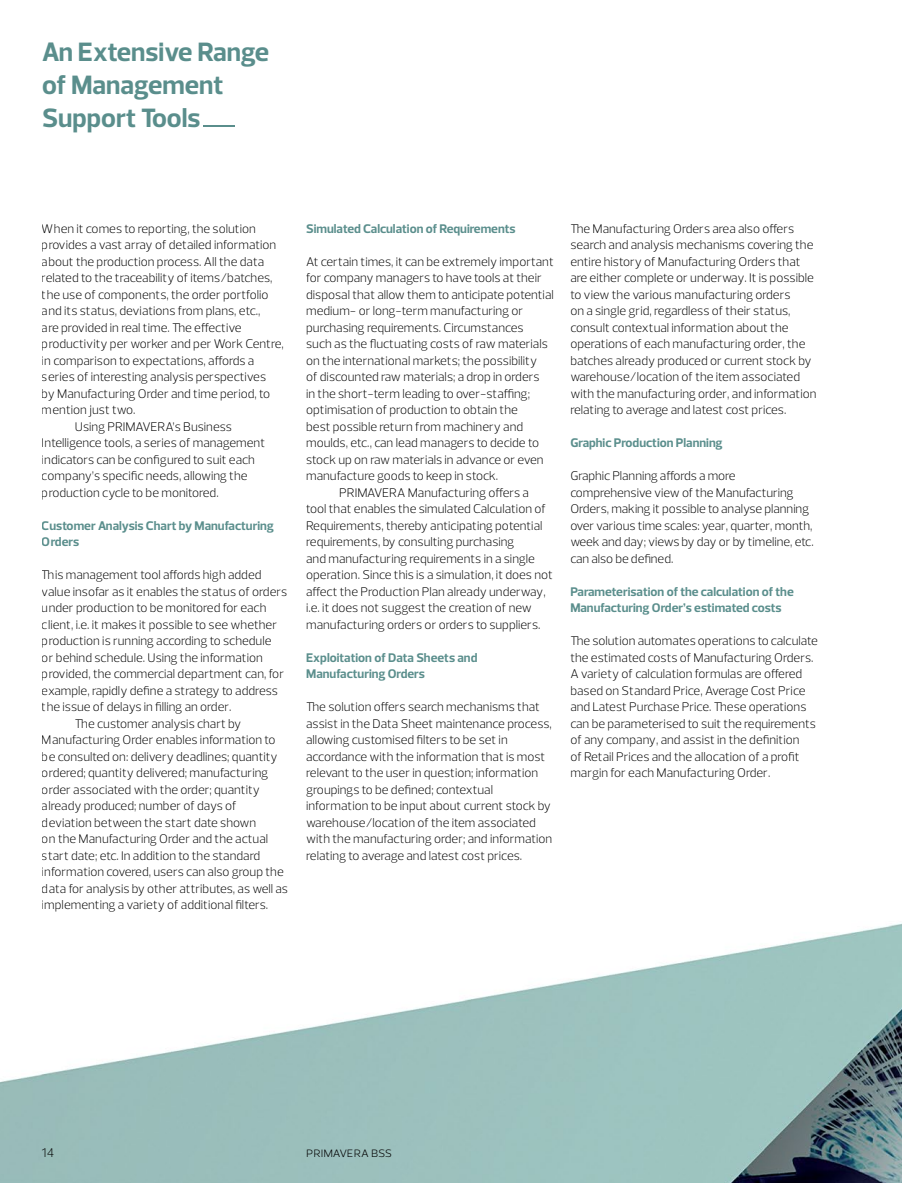
<style>
.page{position:relative;width:902px;height:1183px;background:#fff}
.page>*{position:absolute;margin:0;border:0;box-sizing:border-box;transform-origin:0 0}
.t1{font:700 27px/33px "Prelo";color:#5a8e8c}
.t2{font:300 12.75px/16.5px "Prelo";color:#000}
.t3{font:700 12.75px/16.5px "Prelo";color:#5a8e8c}
</style>
<div class="page">
<img style="left:0;top:125px;width:901px;height:1057px">
<hr style="left:203px;top:125px;width:31px;height:2px;background:#5a8e8c">
<h1 class="t1" style="left:42px;top:36px;width:229px">An Extensive Range of Management<br>Support Tools</h1>
<p class="t2" style="left:42px;top:220px;width:215px">When it comes to reporting, the solution</p>
<p class="t2" style="left:42px;top:236px;width:236px">provides a vast array of detailed information</p>
<p class="t2" style="left:42px;top:253px;width:224px">about the production process. All the data</p>
<p class="t2" style="left:42px;top:269px;width:232px">related to the traceability of items/batches,</p>
<p class="t2" style="left:42px;top:286px;width:228px">the use of components, the order portfolio</p>
<p class="t2" style="left:42px;top:302px;width:220px">and its status, deviations from plans, etc.,</p>
<p class="t2" style="left:42px;top:319px;width:201px">are provided in real time. The effective</p>
<p class="t2" style="left:42px;top:335px;width:243px">productivity per worker and per Work Centre,</p>
<p class="t2" style="left:42px;top:352px;width:214px">in comparison to expectations, affords a</p>
<p class="t2" style="left:42px;top:368px;width:226px">series of interesting analysis perspectives</p>
<p class="t2" style="left:42px;top:385px;width:230px">by Manufacturing Order and time period, to</p>
<p class="t2" style="left:42px;top:401px;width:95px">mention just two.</p>
<p class="t2" style="left:75px;top:418px;width:159px">Using PRIMAVERA’s Business</p>
<p class="t2" style="left:42px;top:434px;width:225px">Intelligence tools, a series of management</p>
<p class="t2" style="left:42px;top:451px;width:214px">indicators can be configured to suit each</p>
<p class="t2" style="left:42px;top:467px;width:207px">company’s specific needs, allowing the</p>
<p class="t2" style="left:42px;top:484px;width:178px">production cycle to be monitored.</p>
<p class="t3" style="left:42px;top:517px;width:233px">Customer Analysis Chart by Manufacturing<br>Orders</p>
<p class="t2" style="left:42px;top:566px;width:221px">This management tool affords high added</p>
<p class="t2" style="left:42px;top:583px;width:247px">value insofar as it enables the status of orders</p>
<p class="t2" style="left:42px;top:599px;width:226px">under production to be monitored for each</p>
<p class="t2" style="left:42px;top:616px;width:237px">client, i.e. it makes it possible to see whether</p>
<p class="t2" style="left:42px;top:632px;width:231px">production is running according to schedule</p>
<p class="t2" style="left:42px;top:649px;width:222px">or behind schedule. Using the information</p>
<p class="t2" style="left:42px;top:665px;width:243px">provided, the commercial department can, for</p>
<p class="t2" style="left:42px;top:682px;width:237px">example, rapidly define a strategy to address</p>
<p class="t2" style="left:42px;top:698px;width:191px">the issue of delays in filling an order.</p>
<p class="t2" style="left:75px;top:715px;width:168px">The customer analysis chart by</p>
<p class="t2" style="left:42px;top:731px;width:235px">Manufacturing Order enables information to</p>
<p class="t2" style="left:42px;top:748px;width:237px">be consulted on: delivery deadlines; quantity</p>
<p class="t2" style="left:42px;top:764px;width:228px">ordered; quantity delivered; manufacturing</p>
<p class="t2" style="left:42px;top:781px;width:219px">order associated with the order; quantity</p>
<p class="t2" style="left:42px;top:797px;width:196px">already produced; number of days of</p>
<p class="t2" style="left:42px;top:814px;width:216px">deviation between the start date shown</p>
<p class="t2" style="left:42px;top:830px;width:228px">on the Manufacturing Order and the actual</p>
<p class="t2" style="left:42px;top:847px;width:220px">start date; etc. In addition to the standard</p>
<p class="t2" style="left:42px;top:863px;width:243px">information covered, users can also group the</p>
<p class="t2" style="left:42px;top:880px;width:247px">data for analysis by other attributes, as well as</p>
<p class="t2" style="left:42px;top:896px;width:228px">implementing a variety of additional filters.</p>
<p class="t3" style="left:306px;top:220px;width:211px">Simulated Calculation of Requirements</p>
<p class="t2" style="left:306px;top:253px;width:249px">At certain times, it can be extremely important</p>
<p class="t2" style="left:306px;top:269px;width:237px">for company managers to have tools at their</p>
<p class="t2" style="left:306px;top:286px;width:249px">disposal that allow them to anticipate potential</p>
<p class="t2" style="left:306px;top:302px;width:218px">medium- or long-term manufacturing or</p>
<p class="t2" style="left:306px;top:319px;width:219px">purchasing requirements. Circumstances</p>
<p class="t2" style="left:306px;top:335px;width:243px">such as the fluctuating costs of raw materials</p>
<p class="t2" style="left:306px;top:352px;width:232px">on the international markets; the possibility</p>
<p class="t2" style="left:306px;top:368px;width:235px">of discounted raw materials; a drop in orders</p>
<p class="t2" style="left:306px;top:385px;width:225px">in the short-term leading to over-staffing;</p>
<p class="t2" style="left:306px;top:401px;width:213px">optimisation of production to obtain the</p>
<p class="t2" style="left:306px;top:418px;width:218px">best possible return from machinery and</p>
<p class="t2" style="left:306px;top:434px;width:234px">moulds, etc., can lead managers to decide to</p>
<p class="t2" style="left:306px;top:451px;width:239px">stock up on raw materials in advance or even</p>
<p class="t2" style="left:306px;top:467px;width:194px">manufacture goods to keep in stock.</p>
<p class="t2" style="left:339px;top:484px;width:191px">PRIMAVERA Manufacturing offers a</p>
<p class="t2" style="left:306px;top:500px;width:241px">tool that enables the simulated Calculation of</p>
<p class="t2" style="left:306px;top:517px;width:238px">Requirements, thereby anticipating potential</p>
<p class="t2" style="left:306px;top:533px;width:210px">requirements, by consulting purchasing</p>
<p class="t2" style="left:306px;top:550px;width:230px">and manufacturing requirements in a single</p>
<p class="t2" style="left:306px;top:566px;width:248px">operation. Since this is a simulation, it does not</p>
<p class="t2" style="left:306px;top:583px;width:241px">affect the Production Plan already underway,</p>
<p class="t2" style="left:306px;top:599px;width:227px">i.e. it does not suggest the creation of new</p>
<p class="t2" style="left:306px;top:616px;width:236px">manufacturing orders or orders to suppliers.</p>
<p class="t3" style="left:306px;top:649px;width:173px">Exploitation of Data Sheets and<br>Manufacturing Orders</p>
<p class="t2" style="left:306px;top:698px;width:248px">The solution offers search mechanisms that assist in the Data Sheet maintenance process, allowing customised filters to be set in accordance with the information that is most relevant to the user in question; information groupings to be defined; contextual information to be input about current stock by warehouse/location of the item associated with the manufacturing order; and information relating to average and latest cost prices.</p>
<p class="t2" style="left:570px;top:220px;width:248px">The Manufacturing Orders area also offers search and analysis mechanisms covering the entire history of Manufacturing Orders that are either complete or underway. It is possible to view the various manufacturing orders<br>on a single grid, regardless of their status, consult contextual information about the operations of each manufacturing order, the batches already produced or current stock by warehouse/location of the item associated with the manufacturing order, and information relating to average and latest cost prices.</p>
<p class="t3" style="left:570px;top:434px;width:154px">Graphic Production Planning</p>
<p class="t2" style="left:570px;top:467px;width:245px">Graphic Planning affords a more comprehensive view of the Manufacturing Orders, making it possible to analyse planning over various time scales: year, quarter, month, week and day; views by day or by timeline, etc. can also be defined.</p>
<p class="t3" style="left:570px;top:583px;width:225px">Parameterisation of the calculation of the<br>Manufacturing Order’s estimated costs</p>
<p class="t2" style="left:570px;top:632px;width:249px">The solution automates operations to calculate the estimated costs of Manufacturing Orders.<br>A variety of calculation formulas are offered based on Standard Price, Average Cost Price and Latest Purchase Price. These operations can be parameterised to suit the requirements of any company, and assist in the definition<br>of Retail Prices and the allocation of a profit margin for each Manufacturing Order.</p>
<p class="t2" style="left:42px;top:1144px;width:14px">14</p>
<p class="t2" style="left:306px;top:1144px;width:87px">primavera bss</p>
</div>
